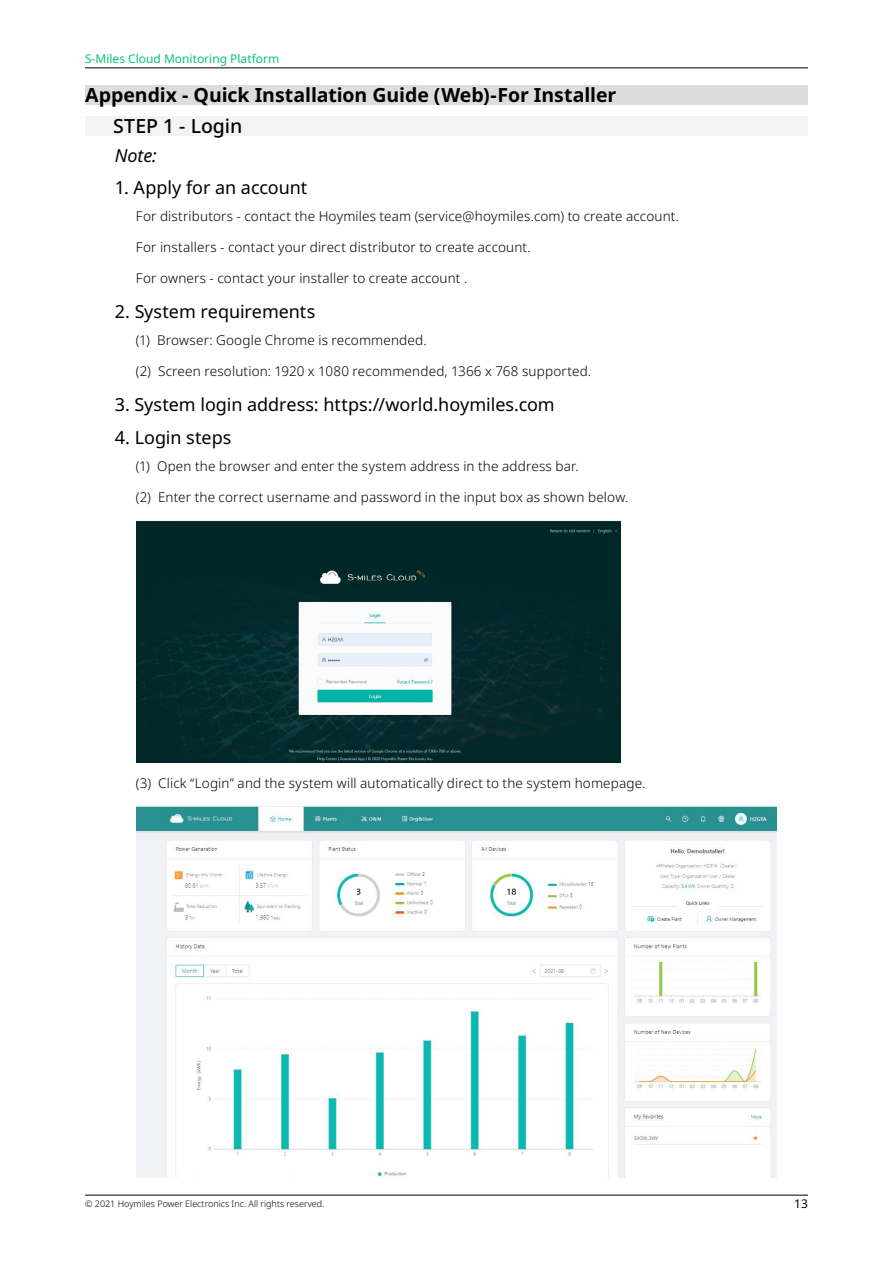
<style>
.page{position:relative;width:893px;height:1263px;background:#fff}
.page>*{position:absolute;margin:0;border:0;box-sizing:border-box;transform-origin:0 0}
.t1{font:700 19.5px "Noto Sans";letter-spacing:-.005em;color:#000}
.t2{font:500 19.5px "Noto Sans";color:#000}
.t3{font:18px "Noto Sans";letter-spacing:-.005em;color:#000}
.t4{font:italic 18px "Noto Sans";color:#000}
.t5{font:300 13.5px "Noto Sans";letter-spacing:.01em;color:#000}
.t6{font:12px "Noto Sans";color:#0ac476}
.t7{font:12px "Noto Sans";color:#000}
.t8{font:300 9px "Noto Sans";color:#000}
</style>
<div class="page">
<hr style="left:85px;top:1195px;width:723px;height:1px;background:#000">
<hr style="left:85px;top:68px;width:723px;height:1px;background:#000">
<div style="left:85px;top:85px;width:723px;height:20px;background:#dcdddd"></div>
<div style="left:85px;top:116px;width:723px;height:20px;background:#f2f3f3"></div>
<img style="left:136px;top:521px;width:485px;height:242px">
<img style="left:136px;top:805px;width:640px;height:372px">
<p class="t6" style="left:85px;top:51px;width:196px">S-Miles Cloud Monitoring Platform</p>
<h1 class="t1" style="left:85px;top:81px;width:533px">Appendix - Quick Installation Guide (Web)-For Installer</h1>
<h1 class="t2" style="left:113px;top:112px;width:131px">STEP 1 - Login</h1>
<h2 class="t4" style="left:115px;top:143px;width:44px">Note:</h2>
<h2 class="t3" style="left:115px;top:174px;width:194px">1. Apply for an account</h2>
<p class="t5" style="left:136px;top:206px;width:545px">For distributors - contact the Hoymiles team (service@hoymiles.com) to create account.</p>
<p class="t5" style="left:136px;top:237px;width:396px">For installers - contact your direct distributor to create account.</p>
<p class="t5" style="left:136px;top:268px;width:333px">For owners - contact your installer to create account .</p>
<h2 class="t3" style="left:115px;top:298px;width:202px">2. System requirements</h2>
<p class="t5" style="left:136px;top:330px;width:292px">(1) Browser: Google Chrome is recommended.</p>
<p class="t5" style="left:136px;top:361px;width:457px">(2) Screen resolution: 1920 x 1080 recommended, 1366 x 768 supported.</p>
<h2 class="t3" style="left:115px;top:391px;width:441px">3. System login address: https://world.hoymiles.com</h2>
<h2 class="t3" style="left:115px;top:425px;width:118px">4. Login steps</h2>
<p class="t5" style="left:136px;top:457px;width:444px">(1) Open the browser and enter the system address in the address bar.</p>
<p class="t5" style="left:136px;top:488px;width:494px">(2) Enter the correct username and password in the input box as shown below.</p>
<p class="t5" style="left:136px;top:773px;width:511px">(3) Click “Login” and the system will automatically direct to the system homepage.</p>
<p class="t8" style="left:85px;top:1197px;width:241px">© 2021 Hoymiles Power Electronics Inc. All rights reserved.</p>
<p class="t7" style="left:794px;top:1195px;width:15px">13</p>
</div>
